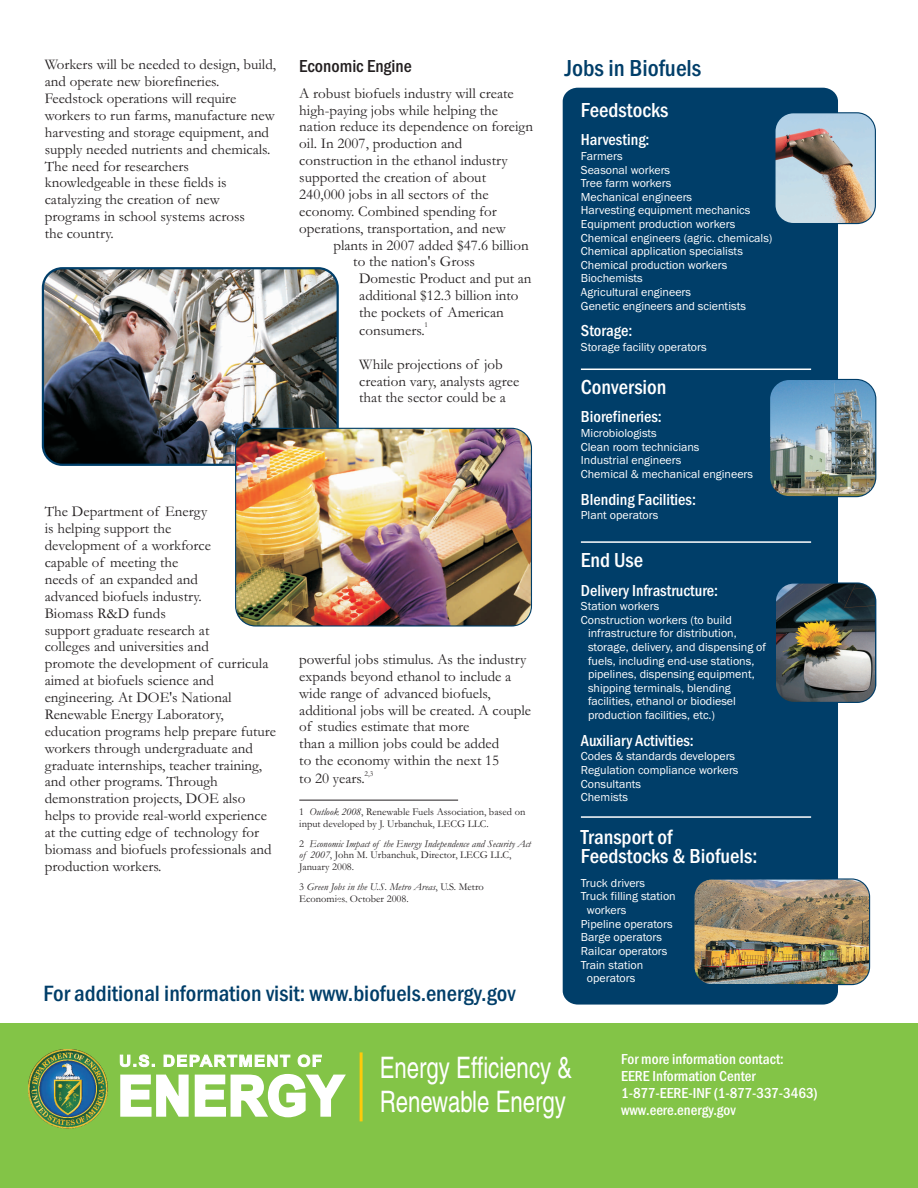
<style>
.page{position:relative;width:918px;height:1188px;background:#fff}
.page>*{position:absolute;margin:0;border:0;box-sizing:border-box;transform-origin:0 0}
.t1{font:29.7px/34.2px "Helvetica Cn";color:#fff}
.t2{font:500 condensed 24px "Franklin Gothic";color:#003e69}
.t3{font:500 condensed 22.95px "Franklin Gothic";color:#003e69}
.t4{font:500 condensed 21px/19.5px "Franklin Gothic";color:#fff}
.t5{font:500 condensed 18px "Franklin Gothic";color:#231f20}
.t6{font:500 condensed 16.5px "Franklin Gothic";color:#fff}
.t7{font:15px/16.8px "Garamond";color:#231f20}
.t8{font:500 condensed 15px/17px "Franklin Gothic";color:#fff}
.t9{font:12px/13.6px "Franklin Gothic";color:#fff}
.t10{font:italic 10.5px/11.9px "Garamond";color:#231f20}
.t11{font:10.5px/11.9px "Garamond";color:#231f20}
.t12{font:7.5px "Garamond";color:#231f20}
.s1{font-style:italic}
.s2{font-style:normal}
</style>
<div class="page">
<hr style="left:299px;top:800px;width:159px;height:1px;background:#231f20">
<div style="left:0;top:1023px;width:918px;height:165px;background:#83c447"></div>
<hr style="left:360px;top:1052px;width:3px;height:69px;background:#feca0a">
<img style="left:43px;top:268px;width:295px;height:197px;border-radius:19px">
<div style="left:42px;top:267px;width:297px;height:199px;border:2px solid #003e69;border-radius:19px"></div>
<div style="left:235px;top:428px;width:297px;height:199px;border:2px solid #003e69;border-radius:19px"></div>
<img style="left:236px;top:429px;width:295px;height:196px;border-radius:19px">
<div style="left:563px;top:88px;width:275px;height:917px;background:#003e69;border-radius:14px"></div>
<div style="left:774px;top:112px;width:102px;height:112px;border:2px solid #003e69;border-radius:18px"></div>
<div style="left:769px;top:379px;width:107px;height:118px;border:2px solid #003e69;border-radius:19px"></div>
<div style="left:775px;top:582px;width:101px;height:121px;border:2px solid #003e69;border-radius:18px"></div>
<div style="left:693px;top:878px;width:177px;height:107px;border:2px solid #003e69;border-radius:17px"></div>
<svg style="left:580px;top:368px;width:232px;height:2px"></svg>
<svg style="left:580px;top:541px;width:232px;height:2px"></svg>
<svg style="left:580px;top:816px;width:232px;height:2px"></svg>
<img style="left:776px;top:113px;width:99px;height:110px;border-radius:18px">
<img style="left:770px;top:380px;width:105px;height:116px;border-radius:19px">
<img style="left:776px;top:584px;width:99px;height:118px;border-radius:18px">
<img style="left:695px;top:880px;width:174px;height:103px;border-radius:17px">
<img style="left:29px;top:1050px;width:79px;height:78px">
<svg style="left:119px;top:1054px;width:227px;height:64px"></svg>
<p class="t7" style="left:45px;top:58px;width:233px">Workers will be needed to design, build, and operate new biorefineries.<br>Feedstock operations will require workers to run farms, manufacture new harvesting and storage equipment, and supply needed nutrients and chemicals.<br>The need for researchers knowledgeable in these fields is catalyzing the creation of new programs in school systems across<br>the country.</p>
<p class="t5" style="left:299px;top:59px;width:114px">Economic Engine</p>
<p class="t7" style="left:299px;top:86px;width:235px">A robust biofuels industry will create high-paying jobs while helping the nation reduce its dependence on foreign oil. In 2007, production and construction in the ethanol industry supported the creation of about 240,000 jobs in all sectors of the economy. Combined spending for operations, transportation, and new</p>
<p class="t7" style="left:333px;top:238px;width:197px">plants in 2007 added $47.6 billion</p>
<p class="t7" style="left:359px;top:255px;width:174px;text-indent:-6px">to the nation's Gross<br>Domestic Product and put an additional $12.3 billion into the pockets of American</p>
<p class="t12" style="left:425px;top:323px;width:5px">1</p>
<p class="t7" style="left:359px;top:324px;width:67px">consumers.</p>
<p class="t7" style="left:359px;top:357px;width:162px">While projections of job creation vary, analysts agree that the sector could be a</p>
<p class="t7" style="left:45px;top:505px;width:233px">The Department of Energy<br>is helping support the<br>development of a workforce<br>capable of meeting the<br>needs of an expanded and<br>advanced biofuels industry.<br>Biomass R&amp;D funds<br>support graduate research at<br>colleges and universities and<br>promote the development of curricula aimed at biofuels science and engineering. At DOE's National<br>Renewable Energy Laboratory, education programs help prepare future workers through undergraduate and graduate internships, teacher training, and other programs. Through demonstration projects, DOE also helps to provide real-world experience at the cutting edge of technology for biomass and biofuels professionals and production workers.</p>
<p class="t7" style="left:299px;top:653px;width:233px">powerful jobs stimulus. As the industry expands beyond ethanol to include a wide range of advanced biofuels, additional jobs will be created. A couple of studies estimate that more<br>than a million jobs could be added<br>to the economy within the next 15<br>to 20 years.</p>
<p class="t12" style="left:365px;top:771px;width:10px">2,3</p>
<p class="t11" style="left:299px;top:807px;width:228px">1 <span class="s1">Outlook 2008</span>, Renewable Fuels Association, based on input developed by J. Urbanchuk, LECG LLC.</p>
<p class="t10" style="left:299px;top:839px;width:233px"><span class="s2">2</span> Economic Impact of the Energy Independence and Security Act of 2007<span class="s2">, John M. Urbanchuk, Director, LECG LLC,<br>January 2008.</span></p>
<p class="t10" style="left:299px;top:882px;width:186px"><span class="s2">3</span> Green Jobs in the U.S. Metro Areas<span class="s2">, U.S. Metro</span></p>
<p class="t11" style="left:299px;top:894px;width:111px">Economies, October 2008.</p>
<p class="t3" style="left:43px;top:984px;width:474px">For additional information visit: www.biofuels.energy.gov</p>
<h2 class="t2" style="left:565px;top:60px;width:138px">Jobs in Biofuels</h2>
<p class="t4" style="left:581px;top:102px;width:89px">Feedstocks</p>
<p class="t6" style="left:581px;top:134px;width:70px">Harvesting:</p>
<p class="t9" style="left:581px;top:150px;width:193px">Farmers<br>Seasonal workers<br>Tree farm workers<br>Mechanical engineers<br>Harvesting equipment mechanics<br>Equipment production workers<br>Chemical engineers (agric. chemicals)<br>Chemical application specialists<br>Chemical production workers<br>Biochemists<br>Agricultural engineers<br>Genetic engineers and scientists</p>
<p class="t6" style="left:581px;top:325px;width:53px">Storage:</p>
<p class="t9" style="left:581px;top:341px;width:127px">Storage facility operators</p>
<p class="t4" style="left:581px;top:378px;width:87px">Conversion</p>
<p class="t6" style="left:581px;top:411px;width:82px">Biorefineries:</p>
<p class="t9" style="left:581px;top:427px;width:174px">Microbiologists<br>Clean room technicians<br>Industrial engineers<br>Chemical &amp; mechanical engineers</p>
<p class="t6" style="left:581px;top:493px;width:117px">Blending Facilities:</p>
<p class="t9" style="left:581px;top:509px;width:79px">Plant operators</p>
<p class="t4" style="left:581px;top:552px;width:64px">End Use</p>
<p class="t6" style="left:581px;top:584px;width:139px">Delivery Infrastructure:</p>
<p class="t9" style="left:581px;top:600px;width:80px">Station workers</p>
<p class="t9" style="left:581px;top:614px;width:152px">Construction workers (to build</p>
<p class="t9" style="left:588px;top:627px;width:150px">infrastructure for distribution,</p>
<p class="t9" style="left:588px;top:641px;width:180px">storage, delivery, and dispensing of</p>
<p class="t9" style="left:588px;top:655px;width:168px">fuels, including end-use stations,</p>
<p class="t9" style="left:588px;top:668px;width:168px">pipelines, dispensing equipment,</p>
<p class="t9" style="left:588px;top:682px;width:144px">shipping terminals, blending</p>
<p class="t9" style="left:588px;top:695px;width:149px">facilities, ethanol or biodiesel</p>
<p class="t9" style="left:588px;top:709px;width:129px">production facilities, etc.)</p>
<p class="t6" style="left:581px;top:734px;width:114px">Auxiliary Activities:</p>
<p class="t9" style="left:581px;top:750px;width:159px">Codes &amp; standards developers<br>Regulation compliance workers<br>Consultants<br>Chemists</p>
<p class="t4" style="left:581px;top:829px;width:178px">Transport of<br>Feedstocks &amp; Biofuels:</p>
<p class="t9" style="left:581px;top:877px;width:66px">Truck drivers</p>
<p class="t9" style="left:581px;top:891px;width:96px">Truck filling station</p>
<p class="t9" style="left:587px;top:904px;width:41px">workers</p>
<p class="t9" style="left:581px;top:918px;width:93px">Pipeline operators</p>
<p class="t9" style="left:581px;top:931px;width:83px">Barge operators</p>
<p class="t9" style="left:581px;top:945px;width:88px">Railcar operators</p>
<p class="t9" style="left:581px;top:959px;width:64px">Train station</p>
<p class="t9" style="left:587px;top:972px;width:50px">operators</p>
<p class="t1" style="left:380px;top:1053px;width:194px">Energy Efficiency &amp;<br>Renewable Energy</p>
<p class="t8" style="left:621px;top:1052px;width:198px">For more information contact:<br>EERE Information Center<br>1-877-EERE-INF (1-877-337-3463) www.eere.energy.gov</p>
</div>
